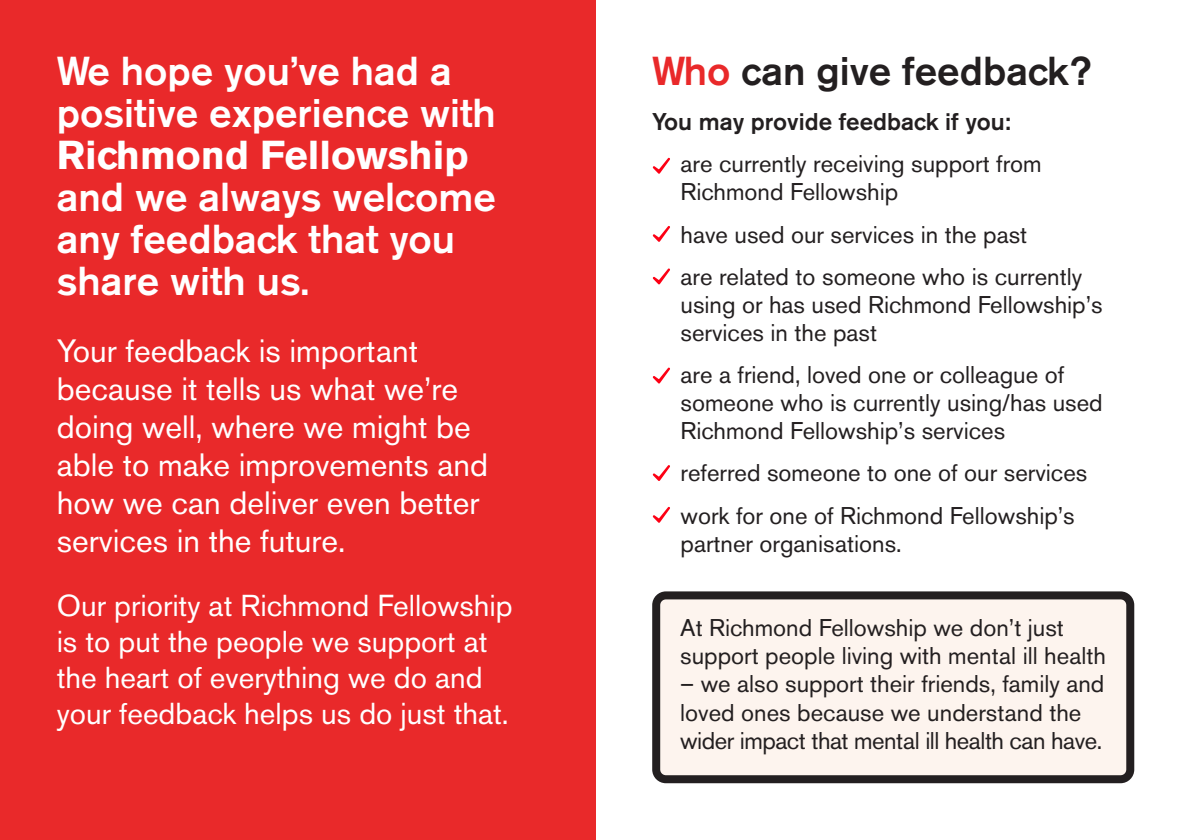
<style>
.page{position:relative;width:1191px;height:840px;background:#fff}
.page>*{position:absolute;margin:0;border:0;box-sizing:border-box;transform-origin:0 0}
.t1{font:500 40px/42px "Akzidenz Grotesk BE";color:#fff}
.t2{font:500 40px "Akzidenz Grotesk BE";color:#231f20}
.t3{font:700 40px "Akzidenz Grotesk BE";color:#fff}
.t4{font:32px/38px "Akzidenz Grotesk BE";color:#fff}
.t5{font:30px/36px "Akzidenz Grotesk BE";color:#fff}
.t6{font:24px/28px "Akzidenz Grotesk BE";color:#231f20}
.t7{font:500 24px "Akzidenz Grotesk BE";color:#231f20}
.s1{color:#e9292a}
</style>
<div class="page">
<div style="left:0;top:0;width:595px;height:839px;background:#e9292a"></div>
<svg style="left:652px;top:591px;width:482px;height:191px;background:#e6ddd8"></svg>
<svg style="left:652px;top:158px;width:18px;height:16px"></svg>
<svg style="left:652px;top:226px;width:18px;height:16px"></svg>
<svg style="left:652px;top:268px;width:18px;height:16px"></svg>
<svg style="left:652px;top:367px;width:18px;height:16px"></svg>
<svg style="left:652px;top:465px;width:18px;height:16px"></svg>
<svg style="left:652px;top:506px;width:18px;height:16px"></svg>
<h1 class="t1" style="left:57px;top:53px;width:441px">We hope you’ve had a positive experience with</h1>
<h1 class="t3" style="left:57px;top:141px;width:413px">Richmond Fellowship</h1>
<h1 class="t1" style="left:57px;top:179px;width:441px">and we always welcome any feedback that you share with us.</h1>
<h2 class="t4" style="left:57px;top:335px;width:433px">Your feedback is important because it tells us what we’re doing well, where we might be able to make improvements and how we can deliver even better services in the future.</h2>
<p class="t5" style="left:57px;top:590px;width:457px">Our priority at Richmond Fellowship is to put the people we support at the heart of everything we do and your feedback helps us do just that.</p>
<h1 class="t2" style="left:652px;top:57px;width:441px"><span class="s1">Who</span> can give feedback?</h1>
<p class="t7" style="left:652px;top:113px;width:360px">You may provide feedback if you:</p>
<p class="t6" style="left:680px;top:152px;width:363px">are currently receiving support from<br>Richmond Fellowship</p>
<p class="t6" style="left:680px;top:215px;width:403px;line-height:42.2px">have used our services in the past<br>are related to someone who is currently</p>
<p class="t6" style="left:680px;top:293px;width:424px">using or has used Richmond Fellowship’s services in the past</p>
<p class="t6" style="left:680px;top:363px;width:424px">are a friend, loved one or colleague of someone who is currently using/has used<br>Richmond Fellowship’s services</p>
<p class="t6" style="left:680px;top:454px;width:408px;line-height:42.2px">referred someone to one of our services work for one of Richmond Fellowship’s</p>
<p class="t6" style="left:680px;top:531px;width:223px">partner organisations.</p>
<p class="t6" style="left:680px;top:616px;width:427px">At Richmond Fellowship we don’t just support people living with mental ill health</p>
<p class="t6" style="left:680px;top:672px;width:426px">– we also support their friends, family and loved ones because we understand the wider impact that mental ill health can have.</p>
</div>
